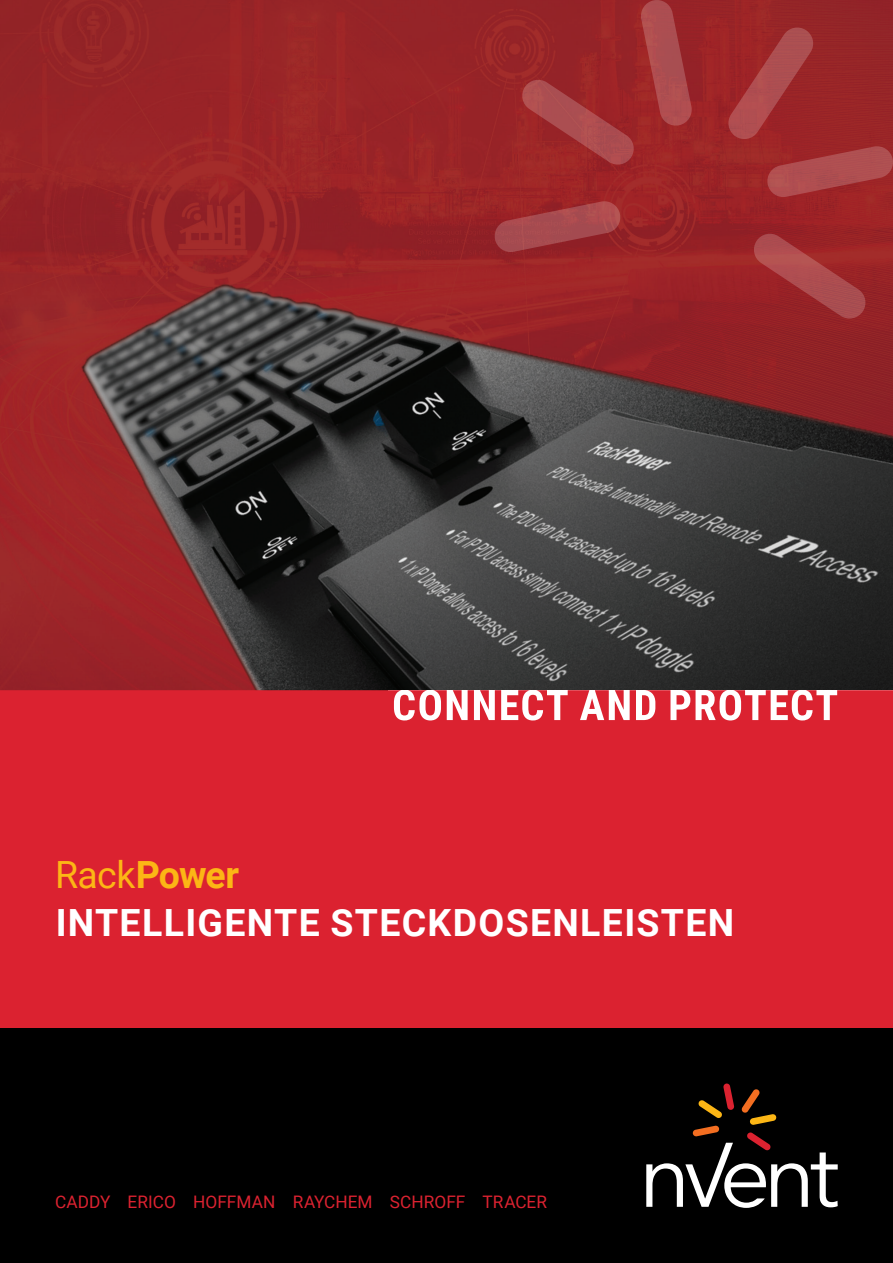
<style>
.page{position:relative;width:893px;height:1263px;background:#fff}
.page>*{position:absolute;margin:0;border:0;box-sizing:border-box;transform-origin:0 0}
.t1{font:700 37.5px "Roboto";letter-spacing:.035em;color:#fff}
.t2{font:700 37.5px "Roboto";letter-spacing:-.025em;color:#fcb615}
.t3{font:17.25px "Roboto";letter-spacing:.005em;color:#db2230}
.s1{font-weight:400}
</style>
<div class="page">
<img style="left:0;top:0;width:893px;height:690px">
<div style="left:0;top:690px;width:893px;height:338px;background:#db2230"></div>
<div style="left:0;top:1028px;width:893px;height:235px;background:#000"></div>
<svg style="left:646px;top:1083px;width:192px;height:125px"></svg>
<svg style="left:493px;top:200px;width:129px;height:53px;background:#a0393d"></svg>
<svg style="left:520px;top:0;width:173px;height:167px;background:#9f2f32"></svg>
<svg style="left:726px;top:25px;width:167px;height:173px;background:#9f2f32"></svg>
<svg style="left:752px;top:232px;width:116px;height:88px;background:#a03336"></svg>
<p class="t2" style="left:55px;top:848px;width:185px"><span class="s1">Rack</span>Power</p>
<p class="t1" style="left:56px;top:896px;width:680px">INTELLIGENTE STECKDOSENLEISTEN</p>
<p class="t3" style="left:55px;top:1189px;width:493px">CADDY ERICO HOFFMAN RAYCHEM SCHROFF TRACER</p>
</div>
